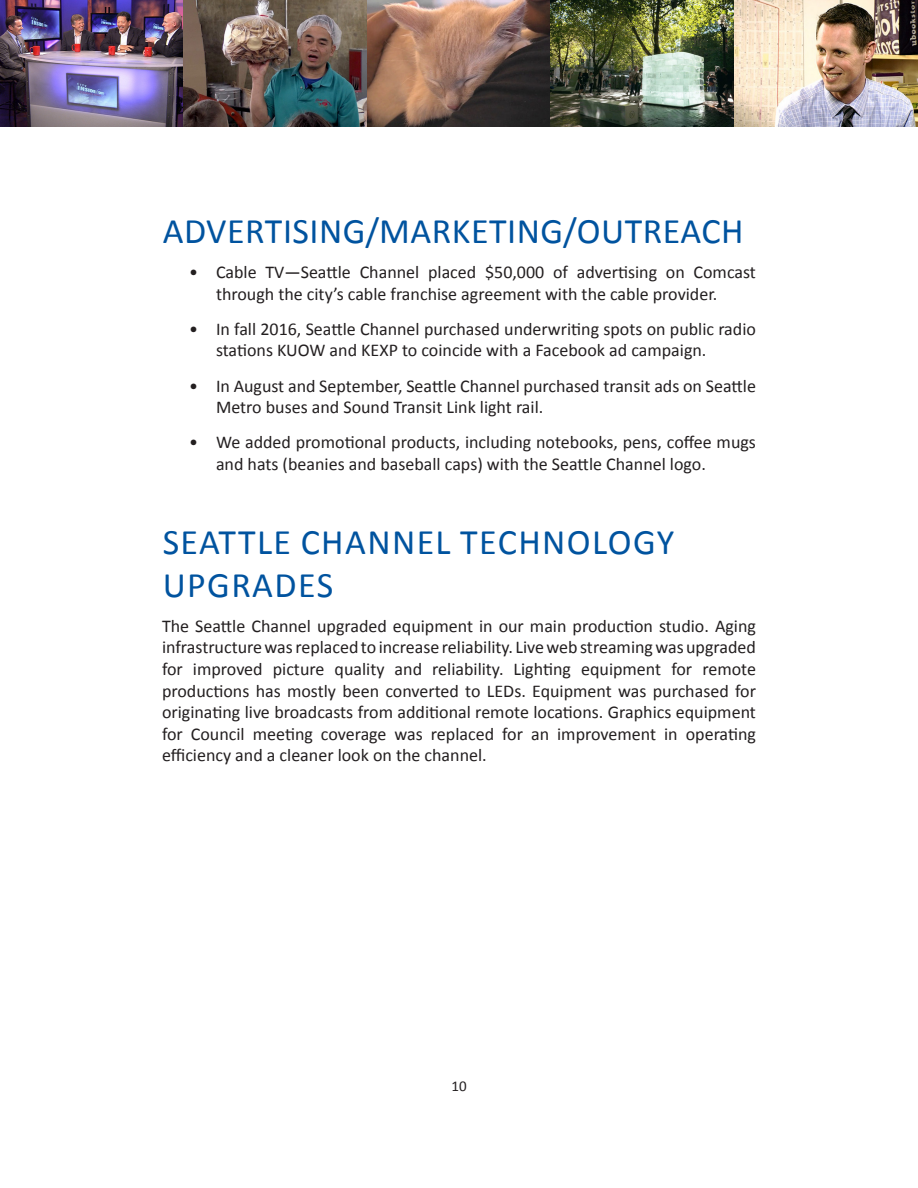
<style>
.page{position:relative;width:918px;height:1188px;background:#fff}
.page>*{position:absolute;margin:0;border:0;box-sizing:border-box;transform-origin:0 0}
.t1{font:36px/43.2px "Calibri";letter-spacing:.04em;color:#00539f}
.t2{font:36px "Calibri";letter-spacing:.02em;color:#00539f}
.Body{font:18px/21.6px "Calibri";color:#231f20}
.t3{font:15px "Calibri";color:#231f20}
</style>
<div class="page">
<img style="left:0;top:0;width:918px;height:126px">
<h3 class="t2" style="left:163px;top:208px;width:582px">ADVERTISING/MARKETING/OUTREACH</h3>
<p class="Body" style="left:216px;top:261px;width:541px;text-indent:-27px">• Cable TV—Seattle Channel placed $50,000 of advertising on Comcast through the city’s cable franchise agreement with the cable provider.</p>
<p class="Body" style="left:216px;top:318px;width:541px;text-indent:-27px">• In fall 2016, Seattle Channel purchased underwriting spots on public radio stations KUOW and KEXP to coincide with a Facebook ad campaign.</p>
<p class="Body" style="left:216px;top:375px;width:541px;text-indent:-27px">• In August and September, Seattle Channel purchased transit ads on Seattle<br>Metro buses and Sound Transit Link light rail.</p>
<p class="Body" style="left:216px;top:431px;width:541px;text-indent:-27px">• We added promotional products, including notebooks, pens, coffee mugs and hats (beanies and baseball caps) with the Seattle Channel logo.</p>
<h3 class="t1" style="left:163px;top:520px;width:513px">SEATTLE CHANNEL TECHNOLOGY<br>UPGRADES</h3>
<p class="Body" style="left:162px;top:615px;width:596px;text-align:justify">The Seattle Channel upgraded equipment in our main production studio. Aging infrastructure was replaced to increase reliability. Live web streaming was upgraded for improved picture quality and reliability. Lighting equipment for remote productions has mostly been converted to LEDs. Equipment was purchased for originating live broadcasts from additional remote locations. Graphics equipment for Council meeting coverage was replaced for an improvement in operating efficiency and a cleaner look on the channel.</p>
<p class="t3" style="left:451px;top:1077px;width:17px">10</p>
</div>
